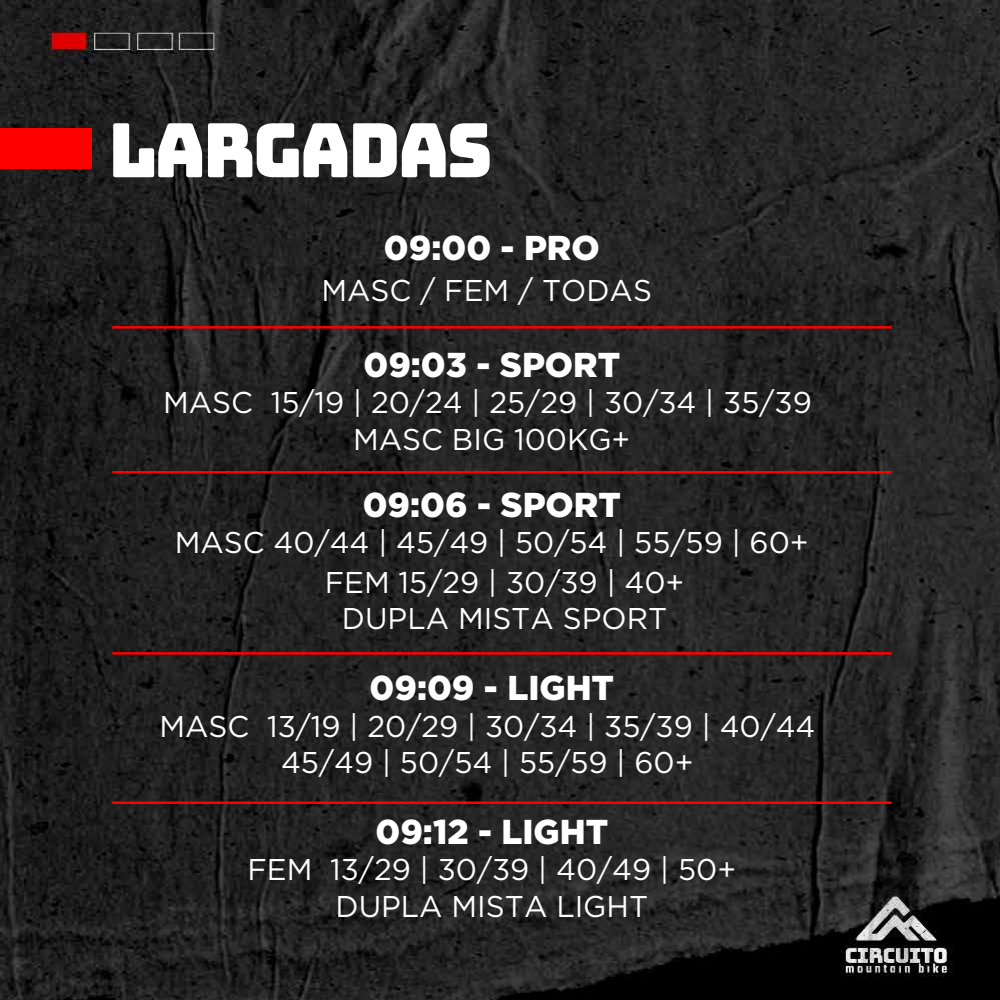
<style>
.page{position:relative;width:1000px;height:1000px;background:#fff}
.page>*{position:absolute;margin:0;border:0;box-sizing:border-box;transform-origin:0 0}
.t1{font:75px "Bungee";letter-spacing:-.04em;color:#fff;scale:.94 1}
.t2{font:900 34.5px "Gotham";color:#fff}
.t3{font:30px/36.4px "Gotham";color:#fff;text-align:center}
</style>
<div class="page">
<img style="left:0;top:0;width:1000px;height:1000px">
<div style="left:0;top:129px;width:92px;height:40px;background:#f00"></div>
<hr style="left:112px;top:326px;width:780px;height:3px;background:#f00">
<hr style="left:112px;top:471px;width:780px;height:2px;background:#f00">
<hr style="left:112px;top:652px;width:780px;height:3px;background:#f00">
<hr style="left:112px;top:801px;width:780px;height:3px;background:#f00">
<h1 class="t1" style="left:108px;top:108px;width:410px">LARGADAS</h1>
<p class="t2" style="left:384px;top:228px;width:217px">09:00 - PRO</p>
<p class="t3" style="left:322px;top:272px;width:332px">MASC / FEM / TODAS</p>
<p class="t2" style="left:363px;top:345px;width:258px">09:03 - SPORT</p>
<p class="t3" style="left:163px;top:384px;width:650px">MASC 15/19 | 20/24 | 25/29 | 30/34 | 35/39<br>MASC BIG 100KG+</p>
<p class="t2" style="left:363px;top:484px;width:260px">09:06 - SPORT</p>
<p class="t3" style="left:175px;top:524px;width:636px">MASC 40/44 | 45/49 | 50/54 | 55/59 | 60+</p>
<p class="t3" style="left:325px;top:563px;width:361px">FEM 15/29 | 30/39 | 40+<br>DUPLA MISTA SPORT</p>
<p class="t2" style="left:370px;top:668px;width:246px">09:09 - LIGHT</p>
<p class="t3" style="left:159px;top:708px;width:658px">MASC 13/19 | 20/29 | 30/34 | 35/39 | 40/44<br>45/49 | 50/54 | 55/59 | 60+</p>
<p class="t2" style="left:376px;top:812px;width:234px">09:12 - LIGHT</p>
<p class="t3" style="left:247px;top:851px;width:490px">FEM 13/29 | 30/39 | 40/49 | 50+<br>DUPLA MISTA LIGHT</p>
</div>
